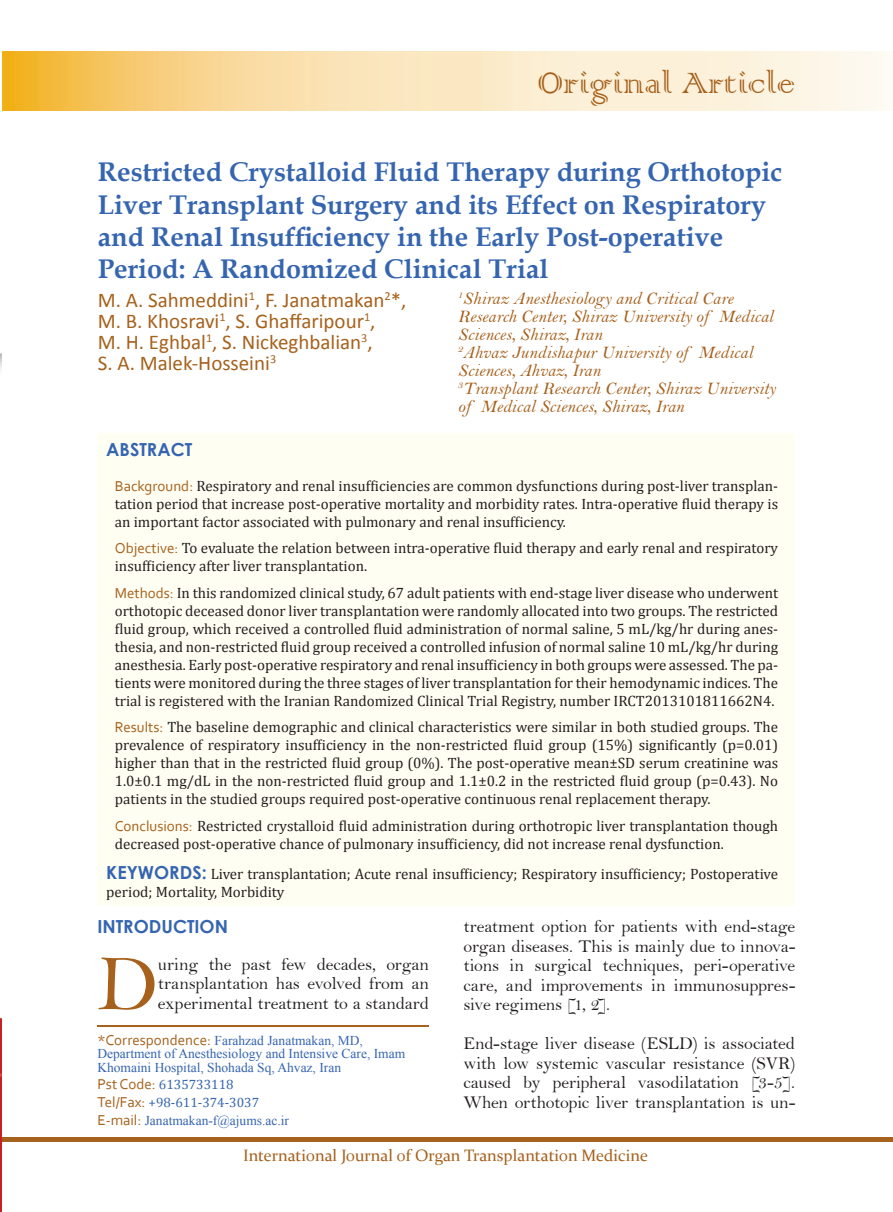
<style>
.page{position:relative;width:893px;height:1212px;background:#fff}
.page>*{position:absolute;margin:0;border:0;box-sizing:border-box;transform-origin:0 0}
.Body_first_Para{font:79.65px "Bell";color:#a6611c}
.Type_of_Article{font:39px "Colonna";color:#a6611c}
.t1{font:700 27px/32.4px "Book Antiqua";color:#3665b0}
.Authors{font:21px/21px "Calibri";color:#a6611c}
.Body_first_Para-2{font:18px/19.5px "Bell";letter-spacing:-.01em;color:#231f20;text-align:justify}
.Affiliation{font:18px/18px "Bell MT Italic";color:#a6611c}
.Body{font:18px/19.5px "Bell";letter-spacing:-.015em;color:#231f20;text-align:justify}
.Heading{font:700 18px "Century Gothic";color:#3665b0}
.t2{font:16.5px "Constantia";color:#a6611c}
.Abstract{font:15px/18px "Cambria";color:#231f20;text-align:justify}
.Key_word{font:15px/18px "Cambria";color:#231f20}
.Corespondence{font:13.5px/13.5px "Times New Roman";color:#3665b0}
.Corespondence-2{font:13.5px "Cambria";color:#3665b0}
.s1{font-family:"Corbel";color:#a6611c}
.s2{font-family:"Century Gothic";font-weight:700;font-size:18px;color:#3665b0}
.s3{font-family:"Corbel";font-size:15px;color:#a6611c}
</style>
<div class="page">
<div style="left:0;top:1137px;width:893px;height:5px;background:#a6611c"></div>
<img style="left:2px;top:52px;width:881px;height:59px">
<div style="left:98px;top:433px;width:697px;height:473px;background:#fffef2"></div>
<hr style="left:97px;top:1025px;width:332px;height:2px;background:#a6611c">
<img style="left:0;top:353px;width:2px;height:859px">
<p class="Type_of_Article" style="left:538px;top:57px;width:259px">Original Article</p>
<p class="t1" style="left:98px;top:156px;width:686px">Restricted Crystalloid Fluid Therapy during Orthotopic Liver Transplant Surgery and its Effect on Respiratory and Renal Insufficiency in the Early Post-operative Period: A Randomized Clinical Trial</p>
<p class="Authors" style="left:98px;top:290px;width:310px">M. A. Sahmeddini<sup>1</sup>, F. Janatmakan<sup>2</sup>*,<br>M. B. Khosravi<sup>1</sup>, S. Ghaffaripour<sup>1</sup>,<br>M. H. Eghbal<sup>1</sup>, S. Nickeghbalian<sup>3</sup>,<br>S. A. Malek-Hosseini<sup>3</sup></p>
<p class="Affiliation" style="left:458px;top:289px;width:317px"><sup>1</sup>Shiraz Anesthesiology and Critical Care<br>Research Center, Shiraz University of Medical<br>Sciences, Shiraz, Iran</p>
<p class="Affiliation" style="left:458px;top:343px;width:296px"><sup>2</sup>Ahvaz Jundishapur University of Medical<br>Sciences, Ahvaz, Iran</p>
<p class="Affiliation" style="left:458px;top:379px;width:319px"><sup>3</sup>Transplant Research Center, Shiraz University of Medical Sciences, Shiraz, Iran</p>
<p class="Heading" style="left:106px;top:436px;width:88px">ABSTRACT</p>
<p class="Abstract" style="left:115px;top:477px;width:665px"><span class="s1">Background:</span> Respiratory and renal insufficiencies are common dysfunctions during post-liver transplan&shy;tation period that increase post-operative mortality and morbidity rates. Intra-operative fluid therapy is an important factor associated with pulmonary and renal insufficiency.</p>
<p class="Abstract" style="left:115px;top:539px;width:665px"><span class="s1">Objective:</span> To evaluate the relation between intra-operative fluid therapy and early renal and respiratory insufficiency after liver transplantation.</p>
<p class="Abstract" style="left:115px;top:584px;width:665px"><span class="s1">Methods:</span> In this randomized clinical study, 67 adult patients with end-stage liver disease who underwent orthotopic deceased donor liver transplantation were randomly allocated into two groups. The restricted fluid group, which received a controlled fluid administration of normal saline, 5 mL/kg/hr during anes&shy;thesia, and non-restricted fluid group received a controlled infusion of normal saline 10 mL/kg/hr during anesthesia. Early post-operative respiratory and renal insufficiency in both groups were assessed. The pa&shy;tients were monitored during the three stages of liver transplantation for their hemodynamic indices. The trial is registered with the Iranian Randomized Clinical Trial Registry, number IRCT2013101811662N4.</p>
<p class="Abstract" style="left:115px;top:718px;width:665px"><span class="s1">Results:</span> The baseline demographic and clinical characteristics were similar in both studied groups. The prevalence of respiratory insufficiency in the non-restricted fluid group (15%) significantly (p=0.01) higher than that in the restricted fluid group (0%). The post-operative mean±SD serum creatinine was 1.0±0.1 mg/dL in the non-restricted fluid group and 1.1±0.2 in the restricted fluid group (p=0.43). No patients in the studied groups required post-operative continuous renal replacement therapy.</p>
<p class="Abstract" style="left:115px;top:817px;width:665px"><span class="s1">Conclusions:</span> Restricted crystalloid fluid administration during orthotropic liver transplantation though decreased post-operative chance of pulmonary insufficiency, did not increase renal dysfunction.</p>
<p class="Key_word" style="left:106px;top:865px;width:673px"><span class="s2">KEYWORDS:</span> Liver transplantation; Acute renal insufficiency; Respiratory insufficiency; Postoperative period; Mortality, Morbidity</p>
<p class="Heading" style="left:97px;top:913px;width:132px">INTRODUCTION</p>
<p class="Body_first_Para" style="left:97px;top:936px;width:62px">D</p>
<p class="Body_first_Para-2" style="left:158px;top:954px;width:273px">uring the past few decades, organ transplantation has evolved from an experimental treatment to a standard</p>
<p class="Corespondence" style="left:97px;top:1033px;width:309px"><span class="s3">*Correspondence:</span> Farahzad Janatmakan, MD,<br>Department of Anesthesiology and Intensive Care, Imam<br>Khomaini Hospital, Shohada Sq, Ahvaz, Iran</p>
<p class="Corespondence-2" style="left:97px;top:1077px;width:138px"><span class="s3">Pst Code:</span> 6135733118</p>
<p class="Corespondence-2" style="left:97px;top:1094px;width:163px"><span class="s3">Tel/Fax:</span> +98-611-374-3037</p>
<p class="Corespondence" style="left:97px;top:1113px;width:193px"><span class="s3">E-mail:</span> Janatmakan-f@ajums.ac.ir</p>
<p class="Body_first_Para-2" style="left:463px;top:916px;width:333px">treatment option for patients with end-stage organ diseases. This is mainly due to innova&shy;tions in surgical techniques, peri-operative care, and improvements in immunosuppres&shy;sive regimens [1, 2].</p>
<p class="Body" style="left:463px;top:1033px;width:333px">End-stage liver disease (ESLD) is associated with low systemic vascular resistance (SVR) caused by peripheral vasodilatation [3-5].<br>When orthotopic liver transplantation is un-</p>
<p class="t2" style="left:243px;top:1144px;width:406px">International Journal of Organ Transplantation Medicine</p>
</div>
